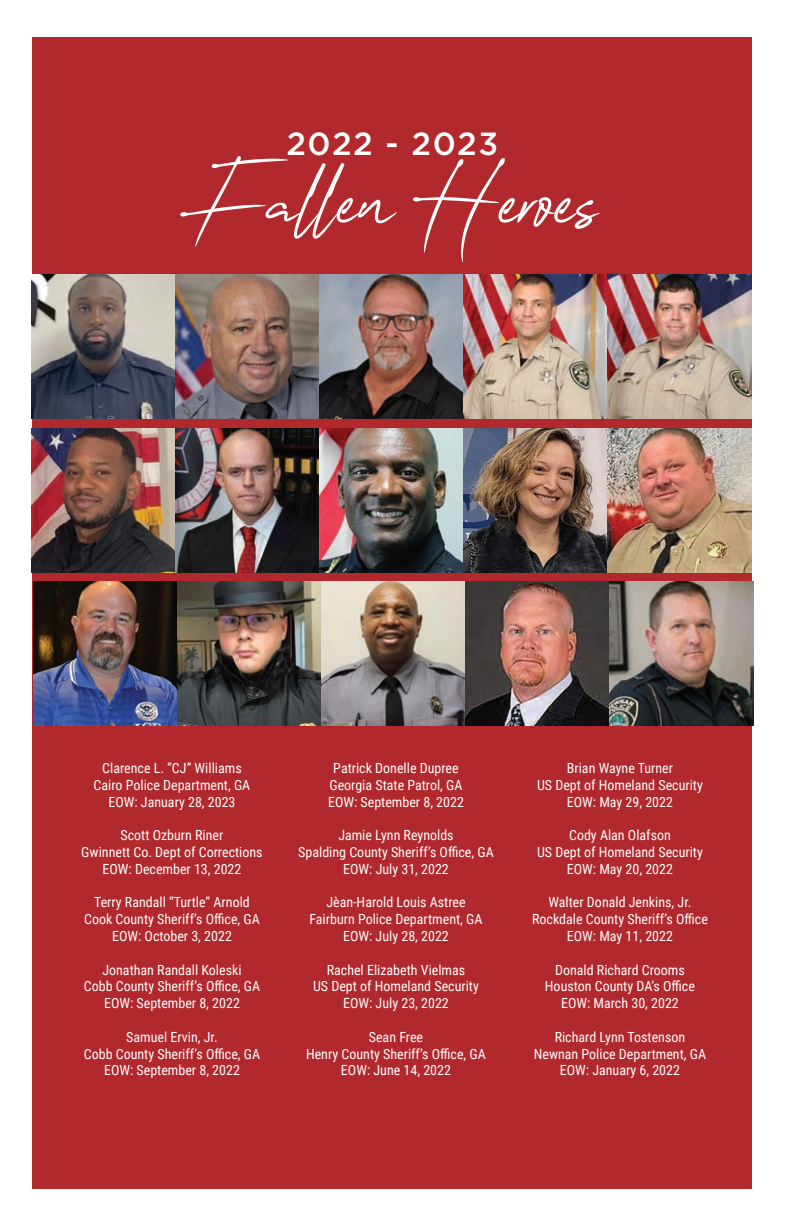
<style>
.page{position:relative;width:792px;height:1224px;background:#fff}
.page>*{position:absolute;margin:0;border:0;box-sizing:border-box;transform-origin:0 0}
.t1{font:120px "One Signature";color:#fff}
.t2{font:500 32px "Gotham";letter-spacing:.05em;color:#fff}
.t3{font:14px/16.8px "Roboto Condensed";color:#fff;text-align:center}
</style>
<div class="page">
<div style="left:32px;top:37px;width:720px;height:1152px;background:#b1282d"></div>
<img style="left:32px;top:274px;width:720px;height:144px">
<img style="left:31px;top:429px;width:720px;height:144px">
<img style="left:33px;top:581px;width:720px;height:144px">
<h2 class="t2" style="left:286px;top:122px;width:213px">2022 - 2023</h2>
<h1 class="t1" style="left:180px;top:110px;width:422px">Fallen Heroes</h1>
<p class="t3" style="left:94px;top:759px;width:158px">Clarence L. “CJ” Williams<br>Cairo Police Department, GA<br>EOW: January 28, 2023</p>
<p class="t3" style="left:81px;top:826px;width:183px">Scott Ozburn Riner<br>Gwinnett Co. Dept of Corrections<br>EOW: December 13, 2022</p>
<p class="t3" style="left:84px;top:893px;width:177px">Terry Randall “Turtle” Arnold<br>Cook County Sheriff’s Office, GA<br>EOW: October 3, 2022</p>
<p class="t3" style="left:84px;top:961px;width:178px">Jonathan Randall Koleski<br>Cobb County Sheriff’s Office, GA<br>EOW: September 8, 2022</p>
<p class="t3" style="left:84px;top:1028px;width:178px">Samuel Ervin, Jr.<br>Cobb County Sheriff’s Office, GA<br>EOW: September 8, 2022</p>
<p class="t3" style="left:328px;top:759px;width:137px">Patrick Donelle Dupree<br>Georgia State Patrol, GA<br>EOW: September 8, 2022</p>
<p class="t3" style="left:298px;top:826px;width:197px">Jamie Lynn Reynolds<br>Spalding County Sheriff’s Office, GA<br>EOW: July 31, 2022</p>
<p class="t3" style="left:309px;top:893px;width:175px">Jèan-Harold Louis Astree<br>Fairburn Police Department, GA<br>EOW: July 28, 2022</p>
<p class="t3" style="left:313px;top:961px;width:167px">Rachel Elizabeth Vielmas<br>US Dept of Homeland Security<br>EOW: July 23, 2022</p>
<p class="t3" style="left:306px;top:1028px;width:181px">Sean Free<br>Henry County Sheriff’s Office, GA<br>EOW: June 14, 2022</p>
<p class="t3" style="left:537px;top:759px;width:167px">Brian Wayne Turner<br>US Dept of Homeland Security<br>EOW: May 29, 2022</p>
<p class="t3" style="left:537px;top:826px;width:167px">Cody Alan Olafson<br>US Dept of Homeland Security<br>EOW: May 20, 2022</p>
<p class="t3" style="left:532px;top:893px;width:177px">Walter Donald Jenkins, Jr.<br>Rockdale County Sheriff’s Office<br>EOW: May 11, 2022</p>
<p class="t3" style="left:545px;top:961px;width:152px">Donald Richard Crooms<br>Houston County DA’s Office<br>EOW: March 30, 2022</p>
<p class="t3" style="left:534px;top:1028px;width:174px">Richard Lynn Tostenson<br>Newnan Police Department, GA<br>EOW: January 6, 2022</p>
</div>
